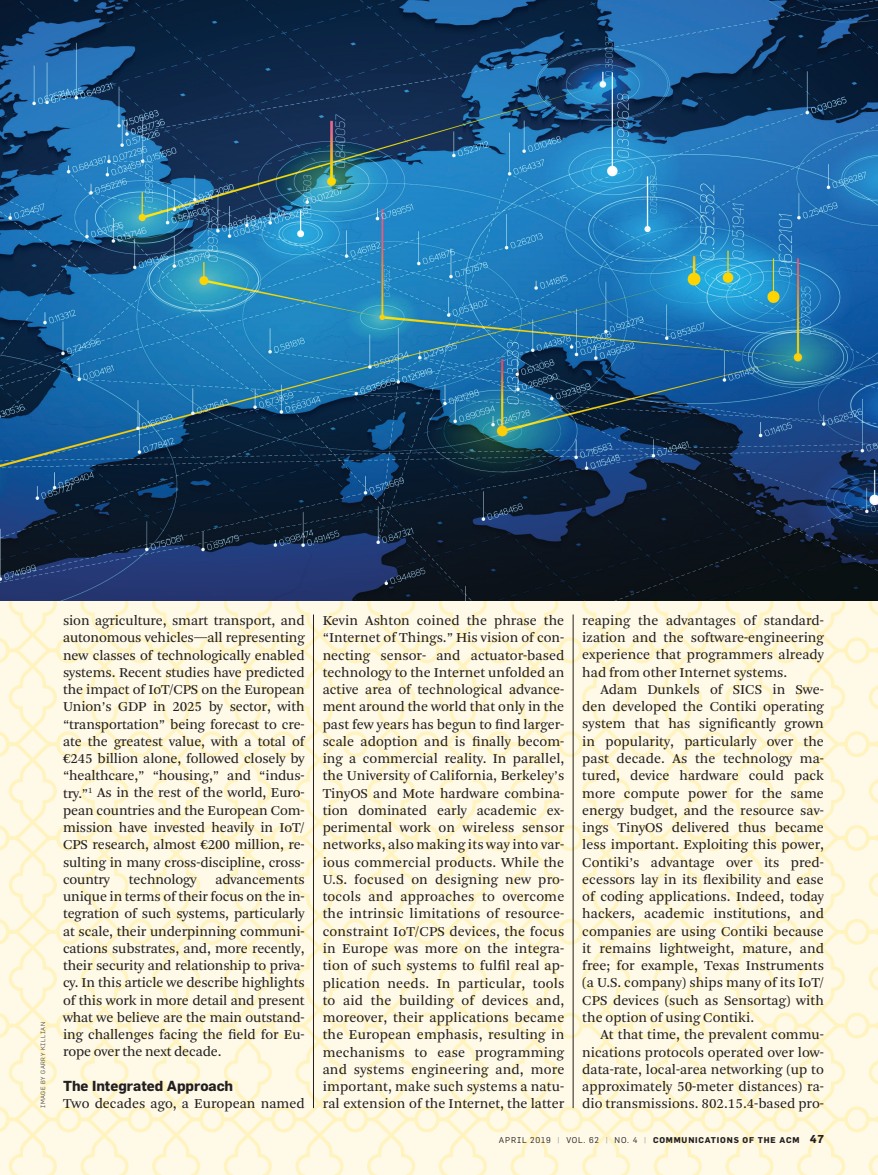
<style>
.page{position:relative;width:878px;height:1175px;background:#fff}
.page>*{position:absolute;margin:0;border:0;box-sizing:border-box;transform-origin:0 0}
.t1{font:14.25px/17.2px "Arnhem Blond";color:#231f20;text-align:justify}
.t2{font:700 14.25px "Flama";color:#231f20}
.t3{font:700 8.25px "Flama";letter-spacing:.1em;color:#231f20}
.t4{font:300 6px "Flama";letter-spacing:.1em;color:#231f20}
.s1{font-weight:400}
.s2{font-weight:400;color:#949698}
.s3{font-size:11.25px}
</style>
<div class="page">
<svg style="left:0;top:600px;width:878px;height:574px;background:#fef8df"></svg>
<hr style="left:573px;top:614px;width:1px;height:494px;background:#231f20">
<hr style="left:313px;top:614px;width:1px;height:494px;background:#231f20">
<img style="left:0;top:0;width:878px;height:600px">
<p class="t4" style="left:39px;top:1108px;width:87px;rotate:-90deg">IMAGE BY GARRY KILLIAN</p>
<p class="t1" style="left:63px;top:612px;width:244px">sion agriculture, smart transport, and autonomous vehicles—all representing new classes of technologically enabled systems. Recent studies have predicted the impact of IoT/CPS on the European Union’s GDP in 2025 by sector, with “transportation” being forecast to cre&shy;ate the greatest value, with a total of €245 billion alone, followed closely by “healthcare,” “housing,” and “indus&shy;try.”<sup>1</sup> As in the rest of the world, Euro&shy;pean countries and the European Com&shy;mission have invested heavily in IoT/ CPS research, almost €200 million, re&shy;sulting in many cross-discipline, cross&shy;country</p>
<p class="t1" style="left:63px;top:871px;width:243px;text-indent:152px">advancements unique in terms of their focus on the in&shy;tegration of such systems, particularly at scale, their underpinning communi&shy;cations substrates, and, more recently, their security and relationship to priva&shy;cy. In this article we describe highlights of this work in more detail and present what we believe are the main outstand&shy;ing challenges facing the field for Eu&shy;rope over the next decade.</p>
<p class="t2" style="left:63px;top:1077px;width:172px">The Integrated Approach</p>
<p class="t1" style="left:63px;top:1095px;width:243px">Two decades ago, a European named</p>
<p class="t1" style="left:129px;top:871px;width:69px">technology</p>
<p class="t1" style="left:323px;top:612px;width:243px">Kevin Ashton coined the phrase the “Internet of Things.” His vision of con&shy;necting sensor- and actuator-based technology to the Internet unfolded an active area of technological advance&shy;ment around the world that only in the past few years has begun to find larger&shy;scale adoption and is finally becom&shy;ing a commercial reality. In parallel, the University of California, Berkeley’s TinyOS and Mote hardware combina&shy;tion dominated early academic ex&shy;perimental work on wireless sensor networks, also making its way into var&shy;ious commercial products. While the U.S. focused on designing new pro&shy;tocols and approaches to overcome the intrinsic limitations of resource&shy;constraint IoT/CPS devices, the focus in Europe was more on the integra&shy;tion of such systems to fulfil real ap&shy;plication needs. In particular, tools to aid the building of devices and, moreover, their applications became the European emphasis, resulting in mechanisms to ease programming and systems engineering and, more important, make such systems a natu&shy;ral extension of the Internet, the latter</p>
<p class="t1" style="left:582px;top:612px;width:243px">reaping the advantages of standard&shy;ization and the software-engineering experience that programmers already had from other Internet systems.</p>
<p class="t1" style="left:582px;top:681px;width:243px;text-indent:18px">Adam Dunkels of SICS in Swe&shy;den developed the Contiki operating system that has significantly grown in popularity, particularly over the past decade. As the technology ma&shy;tured, device hardware could pack more compute power for the same energy budget, and the resource sav&shy;ings TinyOS delivered thus became less important. Exploiting this power, Contiki’s advantage over its pred&shy;ecessors lay in its flexibility and ease of coding applications. Indeed, today hackers, academic institutions, and companies are using Contiki because it remains lightweight, mature, and free; for example, Texas Instruments (a U.S. company) ships many of its IoT/ CPS devices (such as Sensortag) with the option of using Contiki.</p>
<p class="t1" style="left:582px;top:1026px;width:243px;text-indent:18px">At that time, the prevalent commu&shy;nications protocols operated over low&shy;data-rate, local-area networking (up to approximately 50-meter distances) ra&shy;dio transmissions. 802.15.4-based pro-</p>
<p class="t3" style="left:499px;top:1134px;width:326px"><span class="s1">APRIL 2019</span> <span class="s2">|</span> <span class="s1">VOL. 62</span> <span class="s2">|</span> <span class="s1">NO. 4</span> <span class="s2">|</span> COMMUNICATIONS OF THE ACM <span class="s3">47</span></p>
</div>
